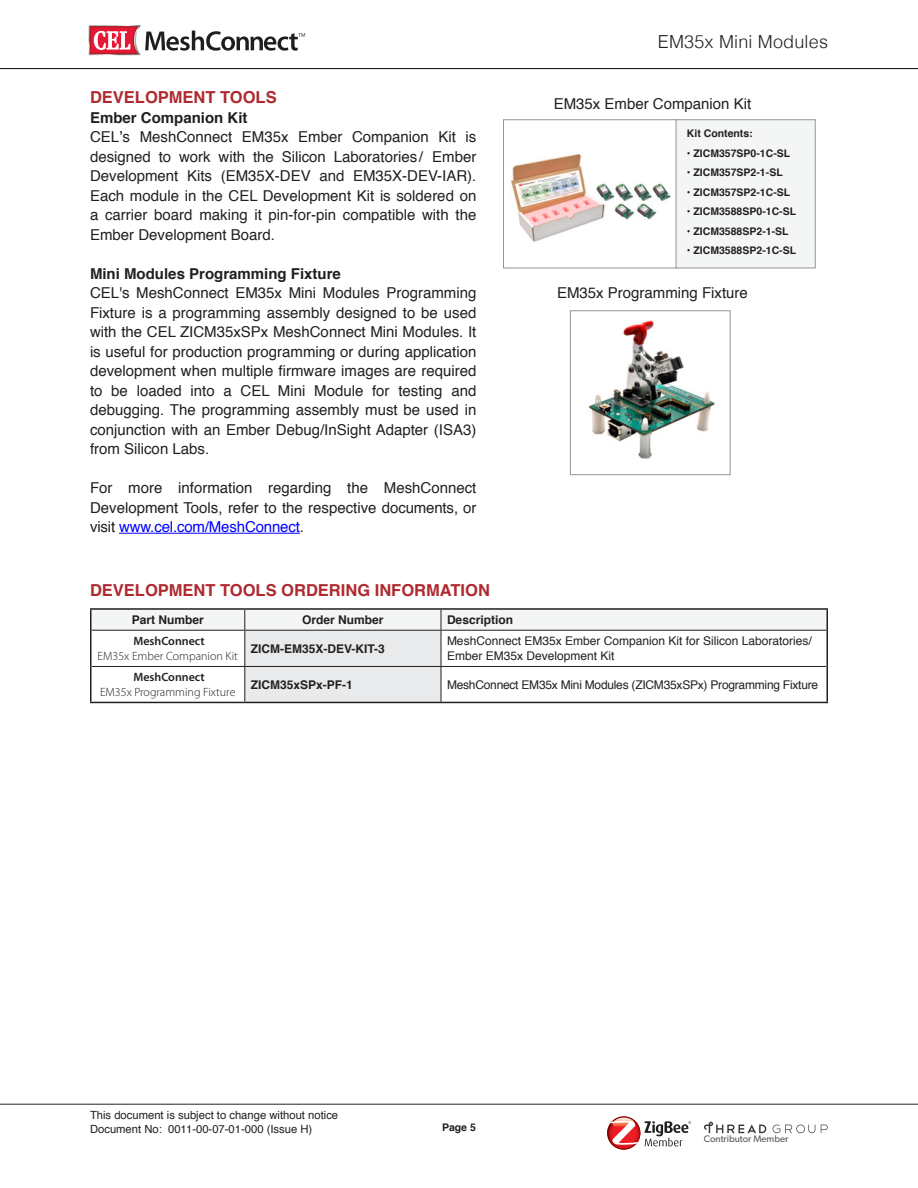
<style>
.page{position:relative;width:918px;height:1188px;background:#fff}
.page>*{position:absolute;margin:0;border:0;box-sizing:border-box;transform-origin:0 0}
.t1{font:300 18px "Helvetica";letter-spacing:.01em;color:#231f20}
.t2{font:700 16.5px "Helvetica";color:#ae2a30}
.t3{font:15px/19.5px "Helvetica";color:#231f20;text-align:justify}
.t4{font:700 15px "Helvetica";color:#231f20}
.t5{font:12px/15px "Helvetica";color:#231f20}
.t6{font:700 12px "Helvetica";color:#231f20}
.t7{font:12px "Helvetica";letter-spacing:-.02em;color:#231f20}
.t8{font:300 12px "Myriad Pro";color:#231f20}
.t9{font:600 12px "Myriad Pro";color:#231f20}
.t10{font:11.25px/14.1px "Helvetica";color:#231f20}
.t11{font:700 10.5px "Helvetica";color:#231f20}
.t12{font:9.6px "Gibson";color:#57585a}
.s1{font-weight:700}
.s2{color:#000}
.s3{color:#00f}
</style>
<div class="page">
<hr style="left:0;top:1104px;width:918px;height:1px;background:#231f20">
<hr style="left:0;top:68px;width:918px;height:1px;background:#040503">
<svg style="left:88px;top:25px;width:217px;height:31px"></svg>
<svg style="left:607px;top:1116px;width:33px;height:34px"></svg>
<svg style="left:610px;top:1118px;width:28px;height:27px"></svg>
<svg style="left:644px;top:1121px;width:47px;height:25px"></svg>
<svg style="left:704px;top:1122px;width:62px;height:11px"></svg>
<svg style="left:773px;top:1125px;width:42px;height:8px"></svg>
<svg style="left:821px;top:1125px;width:7px;height:8px"></svg>
<hr style="left:119px;top:533px;width:181px;height:1px;background:#00f">
<svg style="left:92px;top:610px;width:734px;height:92px"></svg>
<hr style="left:244px;top:631px;width:1px;height:35px;background:#231f20">
<hr style="left:441px;top:631px;width:1px;height:35px;background:#231f20">
<hr style="left:244px;top:667px;width:1px;height:35px;background:#231f20">
<hr style="left:441px;top:667px;width:1px;height:35px;background:#231f20">
<hr style="left:90px;top:630px;width:2px;height:36px;background:#231f20">
<hr style="left:826px;top:630px;width:2px;height:36px;background:#231f20">
<hr style="left:90px;top:666px;width:2px;height:36px;background:#231f20">
<hr style="left:826px;top:666px;width:2px;height:36px;background:#231f20">
<hr style="left:90px;top:702px;width:155px;height:1px;background:#231f20">
<hr style="left:245px;top:702px;width:196px;height:1px;background:#231f20">
<hr style="left:441px;top:702px;width:387px;height:1px;background:#231f20">
<hr style="left:90px;top:608px;width:155px;height:2px;background:#231f20">
<hr style="left:90px;top:610px;width:2px;height:20px;background:#231f20">
<hr style="left:245px;top:608px;width:196px;height:2px;background:#231f20">
<hr style="left:441px;top:608px;width:387px;height:2px;background:#231f20">
<hr style="left:826px;top:610px;width:2px;height:20px;background:#231f20">
<hr style="left:92px;top:630px;width:153px;height:1px;background:#231f20">
<hr style="left:245px;top:630px;width:196px;height:1px;background:#231f20">
<hr style="left:441px;top:630px;width:385px;height:1px;background:#231f20">
<hr style="left:92px;top:666px;width:153px;height:1px;background:#231f20">
<hr style="left:245px;top:666px;width:196px;height:1px;background:#231f20">
<hr style="left:441px;top:666px;width:385px;height:1px;background:#231f20">
<div style="left:503px;top:119px;width:174px;height:149px;background:#fff;border:1px solid #939598"></div>
<div style="left:676px;top:119px;width:140px;height:149px;background:#f4f5f5;border:1px solid #939598"></div>
<img style="left:511px;top:153px;width:160px;height:89px">
<img style="left:588px;top:320px;width:127px;height:139px">
<div style="left:570px;top:310px;width:160px;height:165px;border:1px solid #939598"></div>
<p class="t2" style="left:90px;top:84px;width:188px">DEVELOPMENT TOOLS</p>
<p class="t3" style="left:90px;top:108px;width:388px;text-align:left"><span class="s1">Ember Companion Kit<br></span>CEL<span class="s2">’</span>s MeshConnect EM35x Ember Companion Kit is designed to work with the Silicon Laboratories/ Ember Development Kits (EM35X-DEV and EM35X-DEV-IAR).<br>Each module in the CEL Development Kit is soldered on a carrier board making it pin-for-pin compatible with the Ember Development Board.</p>
<p class="t4" style="left:90px;top:261px;width:252px">Mini Modules Programming Fixture</p>
<p class="t3" style="left:90px;top:284px;width:388px">CEL's MeshConnect EM35x Mini Modules Programming Fixture is a programming assembly designed to be used with the CEL ZICM35xSPx MeshConnect Mini Modules. It is useful for production programming or during application development when multiple firmware images are required to be loaded into a CEL Mini Module for testing and debugging. The programming assembly must be used in conjunction with an Ember Debug/InSight Adapter (ISA3) from Silicon Labs.</p>
<p class="t3" style="left:90px;top:479px;width:388px">For more information regarding the MeshConnect Development Tools, refer to the respective documents, or visit <span class="s3">www.cel.com/MeshConnect</span>.</p>
<p class="t1" style="left:658px;top:26px;width:172px">EM35x Mini Modules</p>
<p class="t3" style="left:554px;top:94px;width:199px">EM35x Ember Companion Kit</p>
<p class="t11" style="left:687px;top:125px;width:67px">Kit Contents:</p>
<p class="t11" style="left:687px;top:145px;width:105px">• ZICM357SP0-1C-SL</p>
<p class="t11" style="left:687px;top:164px;width:97px">• ZICM357SP2-1-SL</p>
<p class="t11" style="left:687px;top:184px;width:105px">• ZICM357SP2-1C-SL</p>
<p class="t11" style="left:687px;top:203px;width:111px">• ZICM3588SP0-1C-SL</p>
<p class="t11" style="left:687px;top:223px;width:103px">• ZICM3588SP2-1-SL</p>
<p class="t11" style="left:687px;top:242px;width:111px">• ZICM3588SP2-1C-SL</p>
<p class="t3" style="left:557px;top:284px;width:192px">EM35x Programming Fixture</p>
<p class="t2" style="left:90px;top:576px;width:402px">DEVELOPMENT TOOLS ORDERING INFORMATION</p>
<p class="t6" style="left:132px;top:610px;width:74px">Part Number</p>
<p class="t6" style="left:302px;top:610px;width:83px">Order Number</p>
<p class="t6" style="left:447px;top:610px;width:68px">Description</p>
<p class="t9" style="left:133px;top:634px;width:73px">MeshConnect</p>
<p class="t8" style="left:98px;top:649px;width:142px">EM35x Ember Companion Kit</p>
<p class="t6" style="left:251px;top:639px;width:136px">ZICM-EM35X-DEV-KIT-3</p>
<p class="t5" style="left:447px;top:634px;width:366px">MeshConnect EM35x Ember Companion Kit for Silicon Laboratories/<br>Ember EM35x Development Kit</p>
<p class="t9" style="left:133px;top:670px;width:73px">MeshConnect</p>
<p class="t8" style="left:100px;top:685px;width:137px">EM35x Programming Fixture</p>
<p class="t6" style="left:251px;top:675px;width:104px">ZICM35xSPx-PF-1</p>
<p class="t7" style="left:447px;top:675px;width:373px">MeshConnect EM35x Mini Modules (ZICM35xSPx) Programming Fixture</p>
<p class="t10" style="left:90px;top:1108px;width:250px">This document is subject to change without notice<br>Document No: 0011-00-07-01-000 (Issue H)</p>
<p class="t11" style="left:442px;top:1119px;width:35px">Page 5</p>
<p class="t12" style="left:704px;top:1133px;width:86px">Contributor Member</p>
</div>
